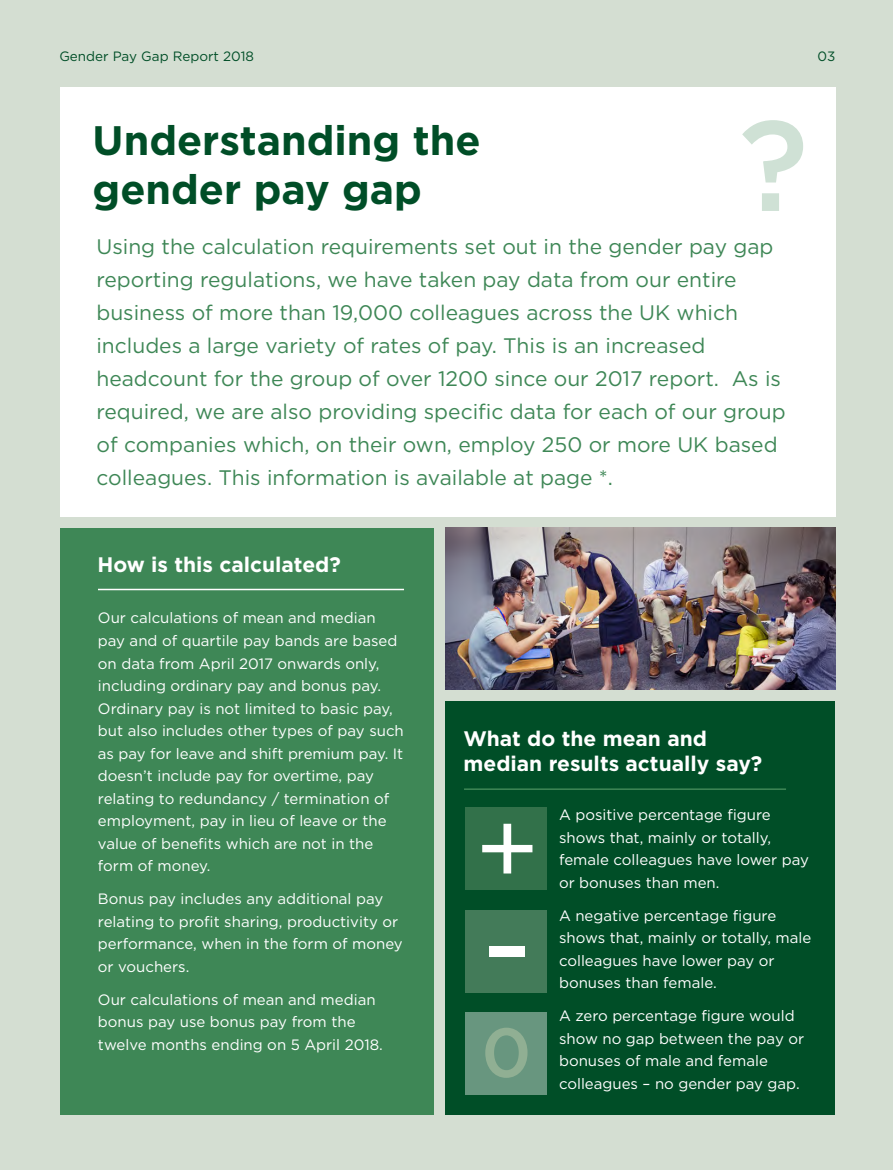
<style>
.page{position:relative;width:893px;height:1170px;background:#fff}
.page>*{position:absolute;margin:0;border:0;box-sizing:border-box;transform-origin:0 0}
.t1{font:500 127.95px "Gotham";color:#3e8756}
.t2{font:700 41.1px/49.3px "Gotham";color:#004e27}
.t3{font:21px/33px "Gotham";color:#3e8756}
.t4{font:700 21px/25.2px "Gotham";color:#fff}
.t5{font:15px/22.5px "Gotham";color:#fff}
.t6{font:13.5px "Gotham";color:#004e27}
</style>
<div class="page">
<div style="left:0;top:0;width:893px;height:1169px;background:#d4ded2"></div>
<div style="left:446px;top:700px;width:389px;height:414px;background:#004e27"></div>
<img style="left:446px;top:527px;width:389px;height:162px">
<div style="left:60px;top:528px;width:374px;height:586px;background:#3e8756"></div>
<div style="left:60px;top:87px;width:775px;height:429px;background:#fff"></div>
<div style="left:465px;top:807px;width:81px;height:82px;background:#32714a"></div>
<div style="left:465px;top:909px;width:81px;height:83px;background:#437b59"></div>
<div style="left:465px;top:1011px;width:81px;height:83px;background:#68967f"></div>
<hr style="left:98px;top:588px;width:306px;height:2px;background:#fff">
<hr style="left:464px;top:788px;width:322px;height:1px;background:#3e8756">
<svg style="left:482px;top:823px;width:50px;height:50px"></svg>
<div style="left:489px;top:946px;width:36px;height:10px;background:#fff"></div>
<svg style="left:485px;top:1027px;width:42px;height:50px"></svg>
<p class="t6" style="left:59px;top:47px;width:196px">Gender Pay Gap Report 2018</p>
<p class="t6" style="left:818px;top:47px;width:19px">03</p>
<h1 class="t1" style="left:739px;top:82px;width:71px">?</h1>
<h2 class="t2" style="left:93px;top:115px;width:389px">Understanding the gender pay gap</h2>
<p class="t3" style="left:96px;top:229px;width:691px">Using the calculation requirements set out in the gender pay gap reporting regulations, we have taken pay data from our entire business of more than 19,000 colleagues across the UK which includes a large variety of rates of pay. This is an increased headcount for the group of over 1200 since our 2017 report. As is required, we are also providing specific data for each of our group of companies which, on their own, employ 250 or more UK based colleagues. This information is available at page *.</p>
<h3 class="t4" style="left:97px;top:552px;width:245px">How is this calculated?</h3>
<p class="t5" style="left:98px;top:606px;width:307px">Our calculations of mean and median pay and of quartile pay bands are based on data from April 2017 onwards only, including ordinary pay and bonus pay.<br>Ordinary pay is not limited to basic pay, but also includes other types of pay such as pay for leave and shift premium pay. It doesn’t include pay for overtime, pay relating to redundancy / termination of employment, pay in lieu of leave or the value of benefits which are not in the form of money.</p>
<p class="t5" style="left:98px;top:887px;width:306px">Bonus pay includes any additional pay relating to profit sharing, productivity or performance, when in the form of money or vouchers.</p>
<p class="t5" style="left:98px;top:987px;width:286px">Our calculations of mean and median bonus pay use bonus pay from the twelve months ending on 5 April 2018.</p>
<h3 class="t4" style="left:463px;top:725px;width:300px">What do the mean and median results actually say?</h3>
<p class="t5" style="left:559px;top:803px;width:251px">A positive percentage figure shows that, mainly or totally, female colleagues have lower pay or bonuses than men.</p>
<p class="t5" style="left:559px;top:903px;width:254px">A negative percentage figure shows that, mainly or totally, male colleagues have lower pay or bonuses than female.</p>
<p class="t5" style="left:559px;top:1004px;width:247px">A zero percentage figure would show no gap between the pay or bonuses of male and female colleagues – no gender pay gap.</p>
</div>
